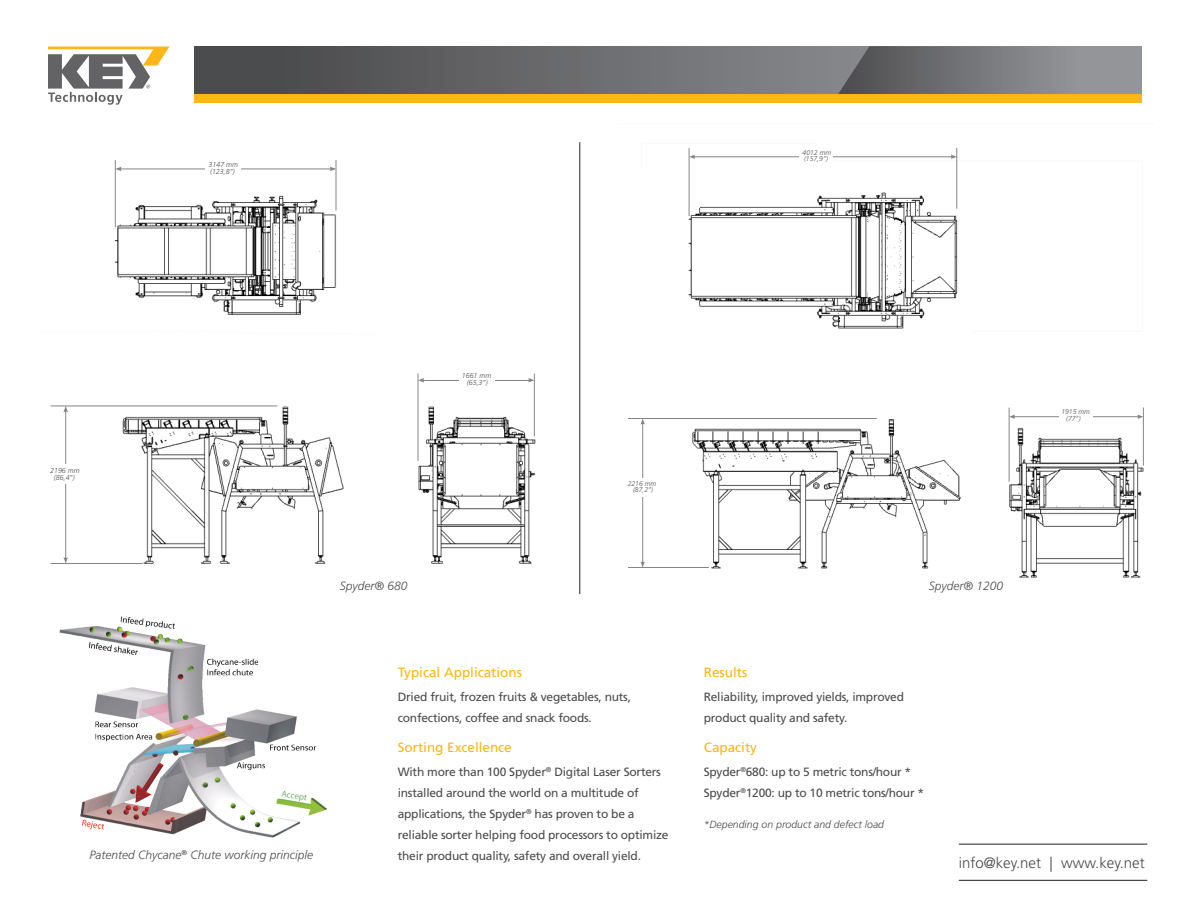
<style>
.page{position:relative;width:1188px;height:918px;background:#fff}
.page>*{position:absolute;margin:0;border:0;box-sizing:border-box;transform-origin:0 0}
.t1{font:300 15px "Frutiger LT Std";color:#4b4c4d}
.Subhead_2{font:13.5px "Frutiger LT Std";color:#fcb615}
.Body{font:12px/21px "Frutiger LT Std";letter-spacing:-.02em;color:#4b4c4d}
.t2{font:italic 300 12px "Frutiger LT Std";color:#4b4c4d}
.t3{font:italic 300 10.5px "Frutiger LT Std";color:#4b4c4d}
.t4{font:italic 300 7.2px/7.2px "Frutiger LT Std";color:#4b4c4d;text-align:center}
.t5{font:italic 300 6.9px/6.9px "Frutiger LT Std";color:#4b4c4d}
</style>
<div class="page">
<svg style="left:194px;top:46px;width:641px;height:49px;background:#676766"></svg>
<svg style="left:835px;top:46px;width:307px;height:49px;background:#7c7c7c"></svg>
<div style="left:194px;top:95px;width:948px;height:8px;background:#fcb615"></div>
<svg style="left:48px;top:47px;width:121px;height:58px"></svg>
<hr style="left:959px;top:844px;width:188px;height:1px;background:#231f20">
<hr style="left:959px;top:880px;width:188px;height:1px;background:#231f20">
<hr style="left:580px;top:142px;width:1px;height:452px;background:#231f20">
<img style="left:50px;top:160px;width:486px;height:404px">
<hr style="left:421px;top:380px;width:109px;height:1px;background:#868585">
<svg style="left:419px;top:378px;width:5px;height:5px"></svg>
<svg style="left:528px;top:378px;width:6px;height:5px"></svg>
<svg style="left:63px;top:407px;width:5px;height:5px"></svg>
<svg style="left:63px;top:557px;width:5px;height:6px"></svg>
<div style="left:459px;top:370px;width:35px;height:19px;background:#fff"></div>
<hr style="left:534px;top:374px;width:1px;height:62px;background:#868585">
<hr style="left:115px;top:160px;width:1px;height:67px;background:#868585">
<hr style="left:336px;top:160px;width:1px;height:50px;background:#868585">
<hr style="left:65px;top:409px;width:1px;height:151px;background:#868585">
<svg style="left:115px;top:167px;width:6px;height:4px"></svg>
<svg style="left:330px;top:167px;width:6px;height:4px"></svg>
<div style="left:48px;top:465px;width:36px;height:19px;background:#fff"></div>
<hr style="left:50px;top:563px;width:93px;height:1px;background:#868585">
<hr style="left:51px;top:406px;width:226px;height:1px;background:#868585">
<hr style="left:418px;top:374px;width:1px;height:87px;background:#868585">
<hr style="left:118px;top:168px;width:217px;height:1px;background:#868585">
<div style="left:205px;top:158px;width:35px;height:19px;background:#fff"></div>
<img style="left:640px;top:148px;width:504px;height:430px">
<hr style="left:1013px;top:416px;width:126px;height:1px;background:#868585">
<svg style="left:1010px;top:415px;width:5px;height:4px"></svg>
<svg style="left:1137px;top:415px;width:6px;height:4px"></svg>
<svg style="left:641px;top:419px;width:4px;height:6px"></svg>
<svg style="left:641px;top:561px;width:4px;height:6px"></svg>
<div style="left:1059px;top:407px;width:34px;height:18px;background:#fff"></div>
<hr style="left:1143px;top:408px;width:1px;height:58px;background:#868585">
<hr style="left:689px;top:148px;width:1px;height:68px;background:#868585">
<hr style="left:957px;top:148px;width:1px;height:61px;background:#868585">
<hr style="left:642px;top:422px;width:1px;height:142px;background:#868585">
<svg style="left:689px;top:155px;width:6px;height:4px"></svg>
<svg style="left:951px;top:155px;width:6px;height:4px"></svg>
<div style="left:625px;top:478px;width:35px;height:18px;background:#fff"></div>
<hr style="left:628px;top:567px;width:81px;height:1px;background:#868585">
<hr style="left:628px;top:418px;width:249px;height:1px;background:#868585">
<hr style="left:1009px;top:408px;width:1px;height:74px;background:#868585">
<hr style="left:693px;top:156px;width:262px;height:1px;background:#868585">
<div style="left:799px;top:146px;width:34px;height:19px;background:#fff"></div>
<img style="left:59px;top:616px;width:267px;height:222px">
<p class="t4" style="left:209px;top:161px;width:31px;text-align:left">3147 mm (123,8”)</p>
<p class="t5" style="left:803px;top:149px;width:30px">4012 mm (157,9”)</p>
<p class="t4" style="left:50px;top:467px;width:31px">2196 mm (86,4”)</p>
<p class="t4" style="left:462px;top:372px;width:31px">1661 mm (65,3”)</p>
<p class="t5" style="left:628px;top:480px;width:30px;text-align:center">2216 mm (87,2”)</p>
<p class="t5" style="left:1066px;top:409px;width:25px;text-indent:-5px">1915 mm (77”)</p>
<p class="t2" style="left:340px;top:579px;width:69px">Spyder® 680</p>
<p class="t2" style="left:929px;top:579px;width:76px">Spyder® 1200</p>
<p class="t2" style="left:90px;top:848px;width:225px">Patented Chycane<sup>®</sup> Chute working principle</p>
<p class="Subhead_2" style="left:398px;top:664px;width:126px">Typical Applications</p>
<p class="Body" style="left:398px;top:686px;width:235px">Dried fruit, frozen fruits &amp; vegetables, nuts, confections, coffee and snack foods.</p>
<p class="Subhead_2" style="left:398px;top:739px;width:116px">Sorting Excellence</p>
<p class="Body" style="left:398px;top:761px;width:272px">With more than 100 Spyder<sup>®</sup> Digital Laser Sorters installed around the world on a multitude of applications, the Spyder<sup>®</sup> has proven to be a reliable sorter helping food processors to optimize their product quality, safety and overall yield.</p>
<p class="Subhead_2" style="left:704px;top:664px;width:45px">Results</p>
<p class="Body" style="left:704px;top:686px;width:202px">Reliability, improved yields, improved product quality and safety.</p>
<p class="Subhead_2" style="left:704px;top:739px;width:55px">Capacity</p>
<p class="Body" style="left:704px;top:761px;width:222px">Spyder<sup>®</sup>680: up to 5 metric tons/hour *<br>Spyder<sup>®</sup>1200: up to 10 metric tons/hour *</p>
<p class="t3" style="left:704px;top:819px;width:182px">*Depending on product and defect load</p>
<p class="t1" style="left:959px;top:854px;width:187px">info@key.net | www.key.net</p>
</div>
